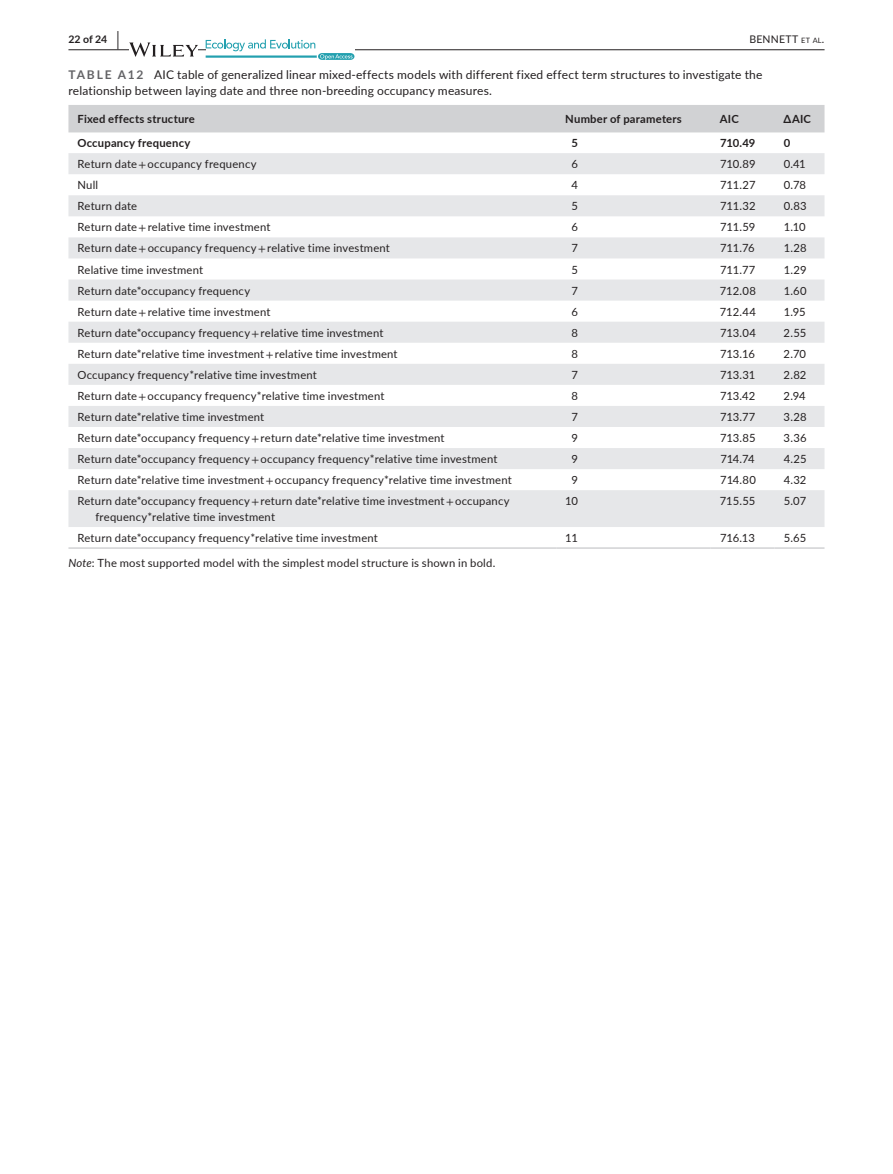
<style>
.page{position:relative;width:893px;height:1174px;background:#fff}
.page>*{position:absolute;margin:0;border:0;box-sizing:border-box;transform-origin:0 0}
.t1{font:12px/16.5px "Lato";letter-spacing:.015em;color:#231f20}
.t2{font:11.25px/15.8px "Lato";letter-spacing:.015em;color:#231f20}
.t3{font:700 11.25px "Lato";letter-spacing:.02em;color:#231f20}
.t4{font:10.5px "Lato";letter-spacing:.02em;color:#231f20}
.t5{font:700 10.5px "Lato";color:#231f20}
.s1{font-size:19.5px}
.s2{font-size:7.35px}
.s3{font-weight:700;color:#636366}
.s4{font-family:"STIX"}
.s5{font-style:italic}
</style>
<div class="page">
<hr style="left:68px;top:49px;width:756px;height:1px;background:#231f20">
<svg style="left:129px;top:42px;width:69px;height:15px"></svg>
<svg style="left:206px;top:39px;width:148px;height:21px"></svg>
<div style="left:68px;top:105px;width:756px;height:27px;background:#d1d2d4"></div>
<svg style="left:68px;top:153px;width:756px;height:374px;fill:#e6e7e9"></svg>
<hr style="left:68px;top:547px;width:488px;height:2px;background:#d1d2d4">
<hr style="left:556px;top:547px;width:155px;height:2px;background:#d1d2d4">
<hr style="left:711px;top:547px;width:64px;height:2px;background:#d1d2d4">
<hr style="left:775px;top:547px;width:49px;height:2px;background:#d1d2d4">
<p class="t5" style="left:68px;top:31px;width:52px">22 of 24 <span class="s1">|</span></p>
<p class="t4" style="left:749px;top:31px;width:77px">BENNETT <span class="s2">et al</span>.</p>
<p class="t1" style="left:68px;top:66px;width:695px"><span class="s3">TABLE A12</span> AIC table of generalized linear mixed-effects models with different fixed effect term structures to investigate the relationship between laying date and three non-breeding occupancy measures.</p>
<p class="t3" style="left:77px;top:111px;width:119px">Fixed effects structure</p>
<p class="t3" style="left:565px;top:111px;width:118px">Number of parameters</p>
<p class="t3" style="left:720px;top:111px;width:21px">AIC</p>
<p class="t3" style="left:784px;top:111px;width:29px">∆AIC</p>
<p class="t3" style="left:77px;top:135px;width:114px">Occupancy frequency</p>
<p class="t3" style="left:572px;top:135px;width:8px">5</p>
<p class="t3" style="left:720px;top:135px;width:37px">710.49</p>
<p class="t3" style="left:784px;top:135px;width:8px">0</p>
<p class="t2" style="left:77px;top:156px;width:181px">Return date <span class="s4">+</span> occupancy frequency</p>
<p class="t2" style="left:572px;top:156px;width:8px">6</p>
<p class="t2" style="left:720px;top:156px;width:37px">710.89</p>
<p class="t2" style="left:784px;top:156px;width:24px">0.41</p>
<p class="t2" style="left:77px;top:177px;width:22px">Null</p>
<p class="t2" style="left:572px;top:177px;width:8px">4</p>
<p class="t2" style="left:720px;top:177px;width:37px">711.27</p>
<p class="t2" style="left:784px;top:177px;width:24px">0.78</p>
<p class="t2" style="left:77px;top:198px;width:61px">Return date</p>
<p class="t2" style="left:572px;top:198px;width:8px">5</p>
<p class="t2" style="left:720px;top:198px;width:37px">711.32</p>
<p class="t2" style="left:784px;top:198px;width:25px">0.83</p>
<p class="t2" style="left:77px;top:219px;width:194px">Return date <span class="s4">+</span> relative time investment</p>
<p class="t2" style="left:572px;top:219px;width:8px">6</p>
<p class="t2" style="left:720px;top:219px;width:37px">711.59</p>
<p class="t2" style="left:784px;top:219px;width:23px">1.10</p>
<p class="t2" style="left:77px;top:240px;width:314px">Return date <span class="s4">+</span> occupancy frequency <span class="s4">+</span> relative time investment</p>
<p class="t2" style="left:572px;top:240px;width:8px">7</p>
<p class="t2" style="left:720px;top:240px;width:36px">711.76</p>
<p class="t2" style="left:784px;top:240px;width:24px">1.28</p>
<p class="t2" style="left:77px;top:261px;width:127px">Relative time investment</p>
<p class="t2" style="left:572px;top:261px;width:8px">5</p>
<p class="t2" style="left:720px;top:261px;width:37px">711.77</p>
<p class="t2" style="left:784px;top:261px;width:24px">1.29</p>
<p class="t2" style="left:77px;top:282px;width:174px">Return date*occupancy frequency</p>
<p class="t2" style="left:572px;top:282px;width:8px">7</p>
<p class="t2" style="left:720px;top:282px;width:38px">712.08</p>
<p class="t2" style="left:784px;top:282px;width:24px">1.60</p>
<p class="t2" style="left:77px;top:303px;width:194px">Return date <span class="s4">+</span> relative time investment</p>
<p class="t2" style="left:572px;top:303px;width:8px">6</p>
<p class="t2" style="left:720px;top:303px;width:38px">712.44</p>
<p class="t2" style="left:784px;top:303px;width:24px">1.95</p>
<p class="t2" style="left:77px;top:324px;width:307px">Return date*occupancy frequency <span class="s4">+</span> relative time investment</p>
<p class="t2" style="left:572px;top:324px;width:8px">8</p>
<p class="t2" style="left:720px;top:324px;width:37px">713.04</p>
<p class="t2" style="left:784px;top:324px;width:24px">2.55</p>
<p class="t2" style="left:77px;top:345px;width:322px">Return date*relative time investment <span class="s4">+</span> relative time investment</p>
<p class="t2" style="left:572px;top:345px;width:8px">8</p>
<p class="t2" style="left:720px;top:345px;width:36px">713.16</p>
<p class="t2" style="left:784px;top:345px;width:24px">2.70</p>
<p class="t2" style="left:77px;top:366px;width:241px">Occupancy frequency*relative time investment</p>
<p class="t2" style="left:572px;top:366px;width:8px">7</p>
<p class="t2" style="left:720px;top:366px;width:37px">713.31</p>
<p class="t2" style="left:784px;top:366px;width:24px">2.82</p>
<p class="t2" style="left:77px;top:387px;width:309px">Return date <span class="s4">+</span> occupancy frequency*relative time investment</p>
<p class="t2" style="left:572px;top:387px;width:8px">8</p>
<p class="t2" style="left:720px;top:387px;width:37px">713.42</p>
<p class="t2" style="left:784px;top:387px;width:24px">2.94</p>
<p class="t2" style="left:77px;top:408px;width:188px">Return date*relative time investment</p>
<p class="t2" style="left:572px;top:408px;width:8px">7</p>
<p class="t2" style="left:720px;top:408px;width:37px">713.77</p>
<p class="t2" style="left:784px;top:408px;width:24px">3.28</p>
<p class="t2" style="left:77px;top:430px;width:369px">Return date*occupancy frequency <span class="s4">+</span> return date*relative time investment</p>
<p class="t2" style="left:572px;top:430px;width:8px">9</p>
<p class="t2" style="left:720px;top:430px;width:37px">713.85</p>
<p class="t2" style="left:784px;top:430px;width:24px">3.36</p>
<p class="t2" style="left:77px;top:451px;width:422px">Return date*occupancy frequency <span class="s4">+</span> occupancy frequency*relative time investment</p>
<p class="t2" style="left:572px;top:451px;width:8px">9</p>
<p class="t2" style="left:720px;top:451px;width:36px">714.74</p>
<p class="t2" style="left:784px;top:451px;width:24px">4.25</p>
<p class="t2" style="left:77px;top:472px;width:436px">Return date*relative time investment <span class="s4">+</span> occupancy frequency*relative time investment</p>
<p class="t2" style="left:572px;top:472px;width:8px">9</p>
<p class="t2" style="left:720px;top:472px;width:37px">714.80</p>
<p class="t2" style="left:784px;top:472px;width:24px">4.32</p>
<p class="t2" style="left:95px;top:493px;width:416px;text-indent:-18px">Return date*occupancy frequency <span class="s4">+</span> return date*relative time investment <span class="s4">+</span> occupancy frequency*relative time investment</p>
<p class="t2" style="left:565px;top:493px;width:14px">10</p>
<p class="t2" style="left:720px;top:493px;width:37px">715.55</p>
<p class="t2" style="left:784px;top:493px;width:24px">5.07</p>
<p class="t2" style="left:77px;top:529px;width:302px">Return date*occupancy frequency*relative time investment</p>
<p class="t2" style="left:565px;top:529px;width:14px">11</p>
<p class="t2" style="left:720px;top:529px;width:36px">716.13</p>
<p class="t2" style="left:784px;top:529px;width:24px">5.65</p>
<p class="t2" style="left:68px;top:554px;width:428px"><span class="s5">Note</span>: The most supported model with the simplest model structure is shown in bold.</p>
</div>
